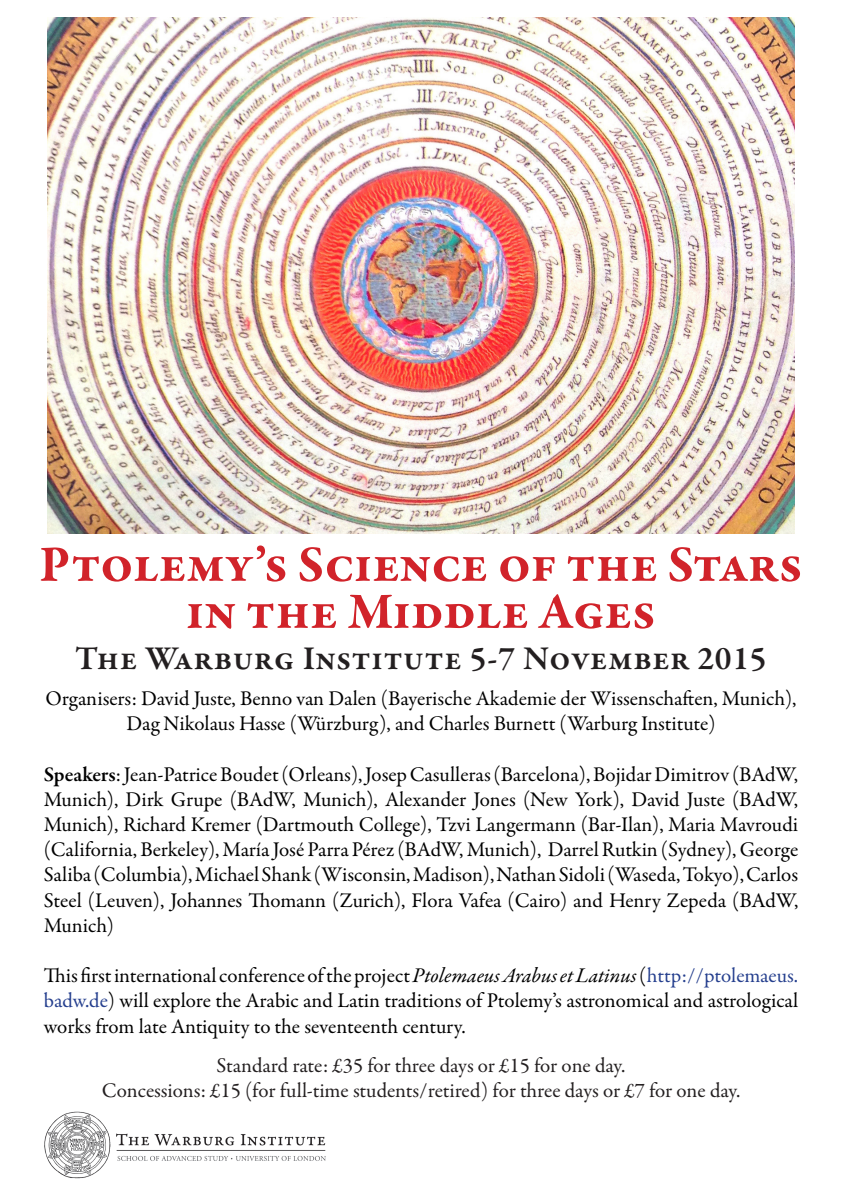
<style>
.page{position:relative;width:842px;height:1191px;background:#fff}
.page>*{position:absolute;margin:0;border:0;box-sizing:border-box;transform-origin:0 0}
.t1{font:700 52px/47px "Garamond Premr Pro";color:#d1232a;text-align:center}
.t2{font:600 33.8px "Garamond Premr Pro";letter-spacing:.015em;color:#231f20}
.t3{font:21px/25.2px "Garamond Premr Pro";letter-spacing:-.005em;color:#000;text-align:justify}
.t4{font:21px/25.2px "Garamond Premr Pro";letter-spacing:-.005em;color:#231f20;text-align:center}
.s1{font-weight:600}
.s2{font-style:italic}
.s3{color:#253f8e}
</style>
<div class="page">
<img style="left:44px;top:1111px;width:282px;height:68px">
<img style="left:48px;top:18px;width:746px;height:515px">
<h1 class="t1" style="left:39px;top:541px;width:765px">Ptolemy’s Science of the Stars in the Middle Ages</h1>
<h2 class="t2" style="left:75px;top:638px;width:693px">The Warburg Institute 5-7 November 2015</h2>
<p class="t3" style="left:45px;top:686px;width:752px;text-align:center">Organisers: David Juste, Benno van Dalen (Bayerische Akademie der Wissenschaften, Munich),<br>Dag Nikolaus Hasse (Würzburg), and Charles Burnett (Warburg Institute)</p>
<p class="t3" style="left:44px;top:762px;width:756px"><span class="s1">Speakers</span>: Jean-Patrice Boudet (Orleans), Josep Casulleras (Barcelona), Bojidar Dimitrov (BAdW, Munich), Dirk Grupe (BAdW, Munich), Alexander Jones (New York), David Juste (BAdW, Munich), Richard Kremer (Dartmouth College), Tzvi Langermann (Bar-Ilan), Maria Mavroudi (California, Berkeley), María José Parra Pérez (BAdW, Munich), Darrel Rutkin (Sydney), George Saliba (Columbia), Michael Shank (Wisconsin, Madison), Nathan Sidoli (Waseda, Tokyo), Carlos Steel (Leuven), Johannes Thomann (Zurich), Flora Vafea (Cairo) and Henry Zepeda (BAdW, Munich)</p>
<p class="t3" style="left:44px;top:963px;width:756px">This first international conference of the project <span class="s2">Ptolemaeus Arabus et Latinus</span> (<span class="s3">http://ptolemaeus. badw.de</span>) will explore the Arabic and Latin traditions of Ptolemy’s astronomical and astrological works from late Antiquity to the seventeenth century.</p>
<p class="t4" style="left:102px;top:1053px;width:640px">Standard rate: £35 for three days or £15 for one day.<br>Concessions: £15 (for full-time students/retired) for three days or £7 for one day.</p>
</div>
